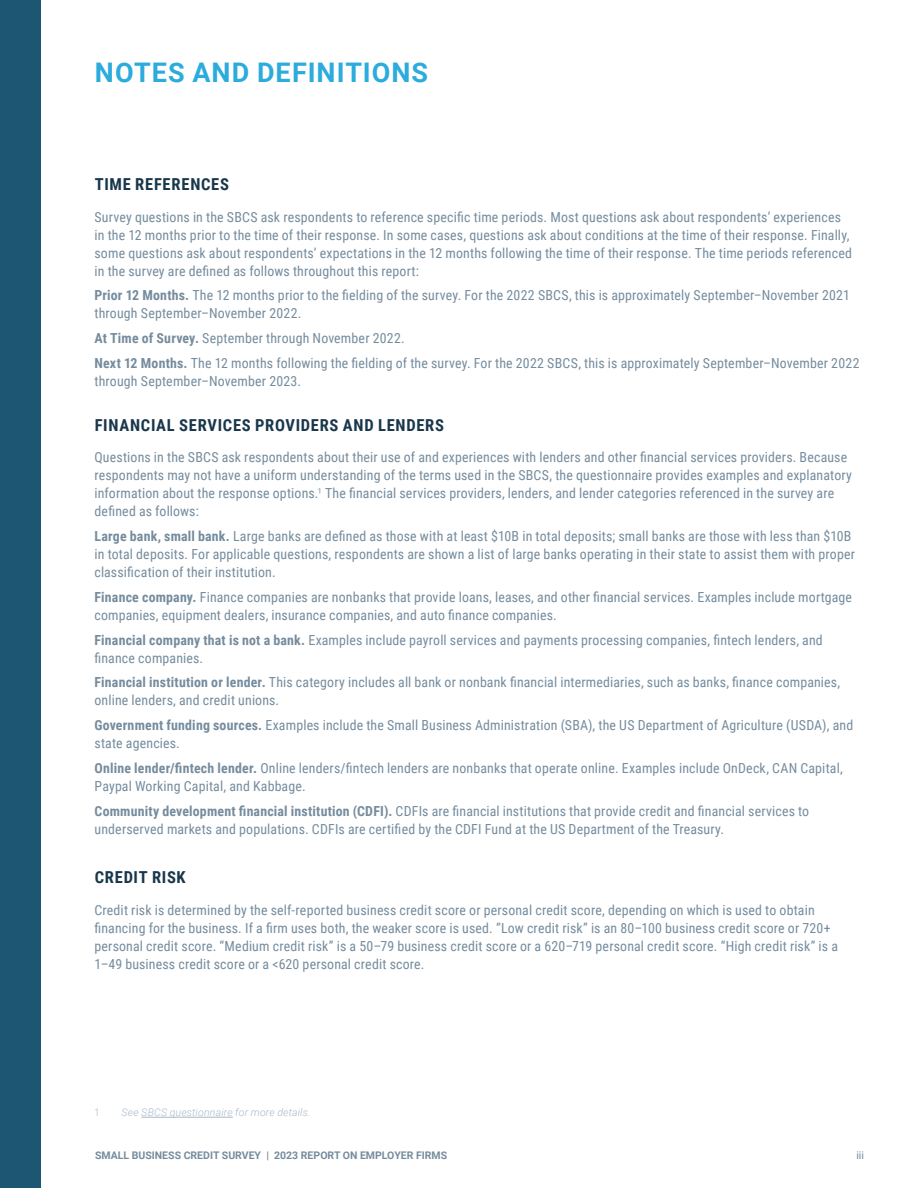
<style>
.page{position:relative;width:918px;height:1188px;background:#fff}
.page>*{position:absolute;margin:0;border:0;box-sizing:border-box;transform-origin:0 0}
.t1{font:700 27px "Roboto";letter-spacing:.04em;color:#2cacdc}
.t2{font:700 16.5px "Roboto Condensed";letter-spacing:.045em;color:#19374b}
.t3{font:13.8px/18px "Roboto Condensed";letter-spacing:.01em;color:#758c9e}
.t4{font:700 10.5px "Roboto";color:#758c9e}
.t5{font:italic 300 10.5px "Roboto";letter-spacing:.015em;color:#a8b8ca}
.t6{font:10.5px "Roboto";color:#758c9e}
.t7{font:300 10.5px "Roboto Condensed";color:#a8b8ca}
.s1{font-weight:700}
.s2{font-weight:300}
</style>
<div class="page">
<div style="left:0;top:0;width:40px;height:1188px;background:#1d5673"></div>
<hr style="left:141px;top:1117px;width:92px;height:1px;background:#a8b8ca">
<p class="t1" style="left:95px;top:54px;width:335px">NOTES AND DEFINITIONS</p>
<h4 class="t2" style="left:95px;top:173px;width:136px">TIME REFERENCES</h4>
<p class="t3" style="left:94px;top:207px;width:748px">Survey questions in the SBCS ask respondents to reference specific time periods. Most questions ask about respondents’ experiences</p>
<p class="t3" style="left:94px;top:225px;width:757px">in the 12 months prior to the time of their response. In some cases, questions ask about conditions at the time of their response. Finally,</p>
<p class="t3" style="left:94px;top:243px;width:759px">some questions ask about respondents’ expectations in the 12 months following the time of their response. The time periods referenced in the survey are defined as follows throughout this report:</p>
<p class="t3" style="left:94px;top:286px;width:757px"><span class="s1">Prior 12 Months.</span> The 12 months prior to the fielding of the survey. For the 2022 SBCS, this is approximately September–November 2021 through September–November 2022.</p>
<p class="t3" style="left:94px;top:329px;width:312px"><span class="s1">At Time of Survey.</span> September through November 2022.</p>
<p class="t3" style="left:94px;top:353px;width:767px"><span class="s1">Next 12 Months.</span> The 12 months following the fielding of the survey. For the 2022 SBCS, this is approximately September–November 2022 through September–November 2023.</p>
<h4 class="t2" style="left:95px;top:413px;width:351px">FINANCIAL SERVICES PROVIDERS AND LENDERS</h4>
<p class="t3" style="left:94px;top:448px;width:754px">Questions in the SBCS ask respondents about their use of and experiences with lenders and other financial services providers. Because</p>
<p class="t3" style="left:94px;top:466px;width:759px">respondents may not have a uniform understanding of the terms used in the SBCS, the questionnaire provides examples and explanatory information about the response options.<span class="s2">¹</span> The financial services providers, lenders, and lender categories referenced in the survey are defined as follows:</p>
<p class="t3" style="left:94px;top:527px;width:759px"><span class="s1">Large bank, small bank.</span> Large banks are defined as those with at least $10B in total deposits; small banks are those with less than $10B</p>
<p class="t3" style="left:94px;top:545px;width:762px">in total deposits. For applicable questions, respondents are shown a list of large banks operating in their state to assist them with proper</p>
<p class="t3" style="left:94px;top:563px;width:183px">classification of their institution.</p>
<p class="t3" style="left:94px;top:587px;width:759px"><span class="s1">Finance company.</span> Finance companies are nonbanks that provide loans, leases, and other financial services. Examples include mortgage companies, equipment dealers, insurance companies, and auto finance companies.</p>
<p class="t3" style="left:94px;top:630px;width:730px"><span class="s1">Financial company that is not a bank.</span> Examples include payroll services and payments processing companies, fintech lenders, and</p>
<p class="t3" style="left:94px;top:645px;width:747px;line-height:24.8px">finance companies.<br><span class="s1">Financial institution or lender.</span> This category includes all bank or nonbank financial intermediaries, such as banks, finance companies,</p>
<p class="t3" style="left:94px;top:691px;width:186px">online lenders, and credit unions.</p>
<p class="t3" style="left:94px;top:716px;width:760px"><span class="s1">Government funding sources.</span> Examples include the Small Business Administration (SBA), the US Department of Agriculture (USDA), and state agencies.</p>
<p class="t3" style="left:94px;top:758px;width:750px"><span class="s1">Online lender/fintech lender.</span> Online lenders/fintech lenders are nonbanks that operate online. Examples include OnDeck, CAN Capital,</p>
<p class="t3" style="left:94px;top:776px;width:213px">Paypal Working Capital, and Kabbage.</p>
<p class="t3" style="left:94px;top:801px;width:716px"><span class="s1">Community development financial institution (CDFI).</span> CDFIs are financial institutions that provide credit and financial services to underserved markets and populations. CDFIs are certified by the CDFI Fund at the US Department of the Treasury.</p>
<h4 class="t2" style="left:95px;top:866px;width:92px">CREDIT RISK</h4>
<p class="t3" style="left:94px;top:900px;width:722px">Credit risk is determined by the self-reported business credit score or personal credit score, depending on which is used to obtain</p>
<p class="t3" style="left:94px;top:918px;width:745px">financing for the business. If a firm uses both, the weaker score is used. “Low credit risk” is an 80–100 business credit score or 720+ personal credit score. “Medium credit risk” is a 50–79 business credit score or a 620–719 personal credit score. “High credit risk” is a<br>1–49 business credit score or a &lt;620 personal credit score.</p>
<p class="t7" style="left:95px;top:1105px;width:7px">1</p>
<p class="t5" style="left:121px;top:1105px;width:191px">See SBCS questionnaire for more details.</p>
<p class="t4" style="left:95px;top:1148px;width:354px">SMALL BUSINESS CREDIT SURVEY | 2023 REPORT ON EMPLOYER FIRMS</p>
<p class="t6" style="left:856px;top:1148px;width:9px">iii</p>
</div>
